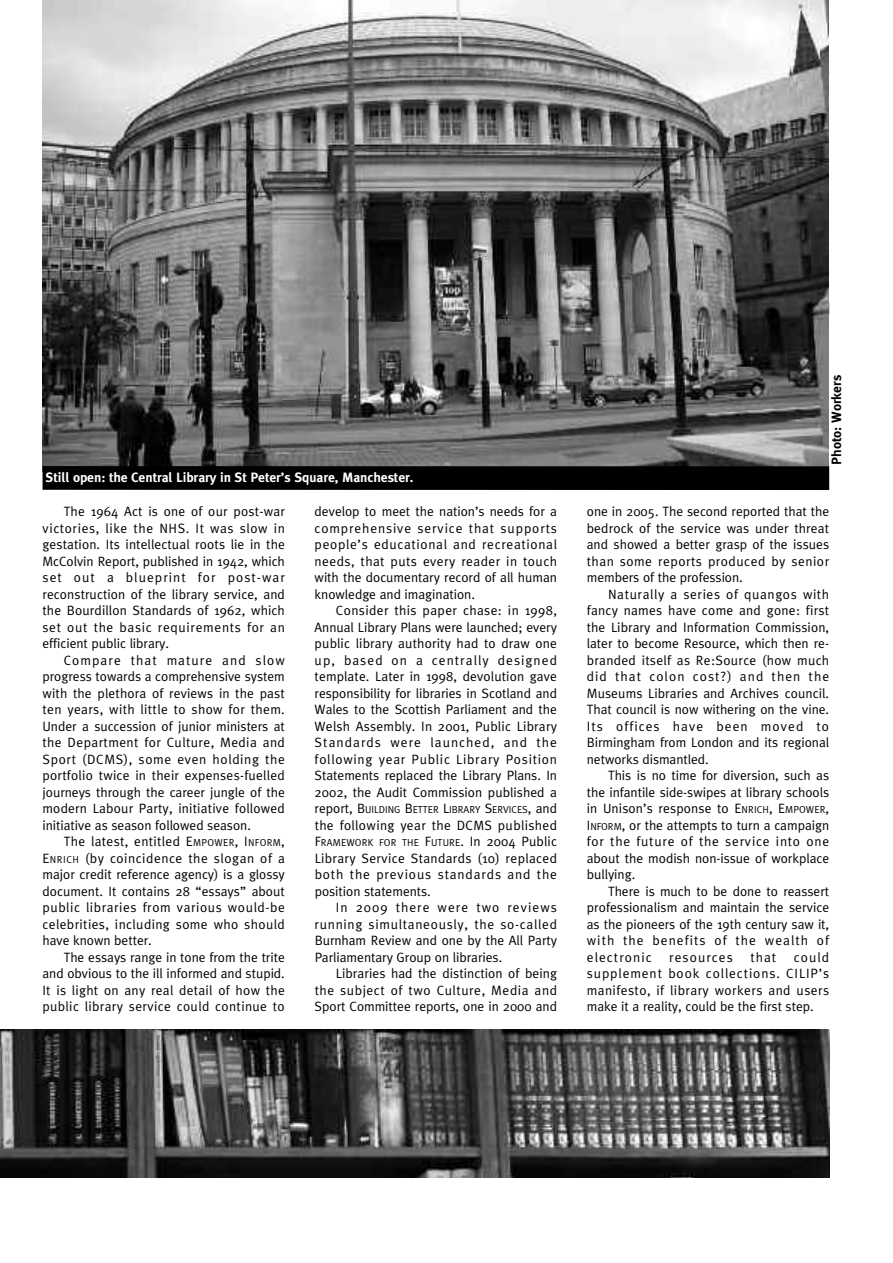
<style>
.page{position:relative;width:893px;height:1263px;background:#fff}
.page>*{position:absolute;margin:0;border:0;box-sizing:border-box;transform-origin:0 0}
.t1{font:13.5px/16.5px "Meta Plus";letter-spacing:-.005em;color:#000;text-align:justify}
.t2{font:700 13.5px "Meta Plus";letter-spacing:-.005em;color:#fff}
.t3{font:13.5px "Meta Plus";letter-spacing:.025em;color:#000}
.t4{font:700 13.5px "Meta Plus";color:#000}
.t5{font:13.5px "Meta Plus";letter-spacing:.075em;color:#000}
.t6{font:10.2px "Meta Plus";letter-spacing:-.005em;color:#000}
.t7{font:10.2px "Meta Plus";letter-spacing:.015em;color:#000}
.s1{font-size:10.2px}
.s2{font-size:13.5px}
</style>
<div class="page">
<img style="left:43px;top:0;width:786px;height:466px">
<div style="left:43px;top:466px;width:786px;height:24px;background:#000"></div>
<img style="left:0;top:1029px;width:829px;height:149px">
<p class="t2" style="left:46px;top:472px;width:369px">Still open: the Central Library in St Peter’s Square, Manchester.</p>
<p class="t1" style="left:43px;top:504px;width:244px;text-indent:21px">The 1964 Act is one of our post-war victories, like the NHS. It was slow in gestation. Its intellectual roots lie in the McColvin Report, published in 1942, which set out a blueprint for post-war reconstruction of the library service, and the Bourdillon Standards of 1962, which set out the basic requirements for an efficient public library.</p>
<p class="t1" style="left:43px;top:653px;width:244px;text-indent:21px">Compare that mature and slow progress towards a comprehensive system with the plethora of reviews in the past ten years, with little to show for them.<br>Under a succession of junior ministers at the Department for Culture, Media and Sport (DCMS), some even holding the portfolio twice in their expenses-fuelled journeys through the career jungle of the modern Labour Party, initiative followed initiative as season followed season.</p>
<p class="t1" style="left:42px;top:834px;width:244px;text-indent:21px">The latest, entitled E<span class="s1">MPOWER</span>, I<span class="s1">NFORM</span>, E<span class="s1">NRICH</span> (by coincidence the slogan of a major credit reference agency) is a glossy document. It contains 28 “essays” about public libraries from various would-be celebrities, including some who should have known better.</p>
<p class="t1" style="left:42px;top:950px;width:244px;text-indent:21px">The essays range in tone from the trite and obvious to the ill informed and stupid.<br>It is light on any real detail of how the public library service could continue to</p>
<p class="t1" style="left:315px;top:504px;width:244px">develop to meet the nation’s needs for a comprehensive service that supports people’s educational and recreational needs, that puts every reader in touch with the documentary record of all human knowledge and imagination.</p>
<p class="t1" style="left:315px;top:603px;width:244px;text-indent:21px">Consider this paper chase: in 1998, Annual Library Plans were launched; every public library authority had to draw one up, based on a centrally designed template. Later in 1998, devolution gave responsibility for libraries in Scotland and Wales to the Scottish Parliament and the Welsh Assembly. In 2001, Public Library Standards were launched, and the following year Public Library Position Statements replaced the Library Plans. In 2002, the Audit Commission published a</p>
<p class="t6" style="left:315px;top:806px;width:244px"><span class="s2">report, B</span>UILDING <span class="s2">B</span>ETTER <span class="s2">L</span>IBRARY <span class="s2">S</span>ERVICES<span class="s2">, and</span></p>
<p class="t3" style="left:315px;top:820px;width:244px">the following year the DCMS published</p>
<p class="t7" style="left:315px;top:839px;width:244px"><span class="s2">F</span>RAMEWORK FOR THE <span class="s2">F</span>UTURE<span class="s2">. In 2004 Public</span></p>
<p class="t1" style="left:315px;top:851px;width:244px">Library Service Standards (10) replaced both the previous standards and the position statements.</p>
<p class="t1" style="left:315px;top:900px;width:244px;text-indent:21px">In 2009 there were two reviews running simultaneously, the so-called Burnham Review and one by the All Party Parliamentary Group on libraries.</p>
<p class="t1" style="left:315px;top:966px;width:244px;text-indent:21px">Libraries had the distinction of being the subject of two Culture, Media and Sport Committee reports, one in 2000 and</p>
<p class="t4" style="left:832px;top:465px;width:92px;rotate:-90deg">Photo: Workers</p>
<p class="t1" style="left:587px;top:504px;width:244px">one in 2005. The second reported that the bedrock of the service was under threat and showed a better grasp of the issues than some reports produced by senior members of the profession.</p>
<p class="t1" style="left:587px;top:587px;width:244px;text-indent:21px">Naturally a series of quangos with fancy names have come and gone: first the Library and Information Commission, later to become Resource, which then re&shy;branded itself as Re:Source (how much did that colon cost?) and then the Museums Libraries and Archives council.<br>That council is now withering on the vine.<br>Its offices have been moved to Birmingham from London and its regional networks dismantled.</p>
<p class="t1" style="left:587px;top:768px;width:244px;text-indent:21px">This is no time for diversion, such as the infantile side-swipes at library schools in Unison’s response to E<span class="s1">NRICH</span>, E<span class="s1">MPOWER</span>, I<span class="s1">NFORM</span>, or the attempts to turn a campaign for the future of the service into one about the modish non-issue of workplace bullying.</p>
<p class="t1" style="left:587px;top:884px;width:244px;text-indent:21px">There is much to be done to reassert professionalism and maintain the service as the pioneers of the 19th century saw it, with the benefits of the wealth of electronic</p>
<p class="t5" style="left:669px;top:952px;width:65px">resources</p>
<p class="t1" style="left:750px;top:950px;width:27px">that</p>
<p class="t1" style="left:587px;top:950px;width:244px;text-indent:207px">could supplement book collections. CILIP’s manifesto, if library workers and users make it a reality, could be the first step.</p>
</div>
